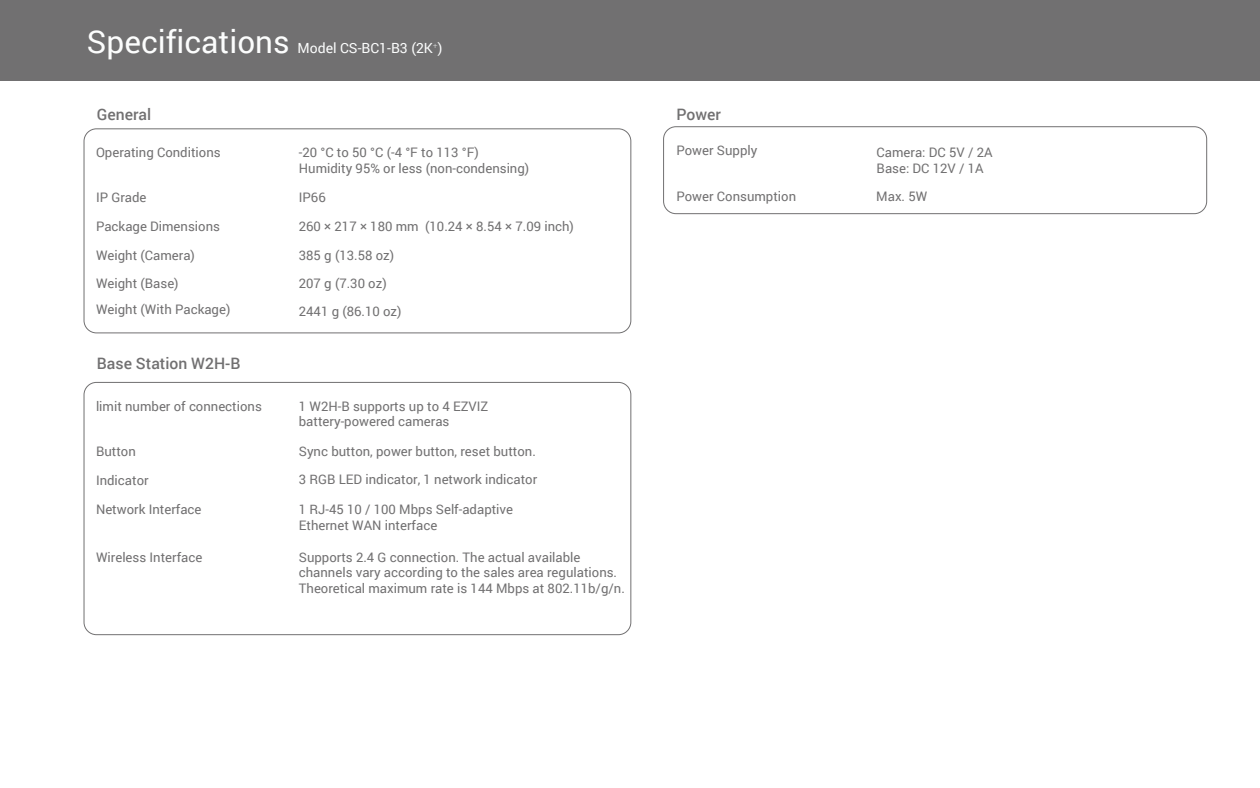
<style>
.page{position:relative;width:1260px;height:788px;background:#fff}
.page>*{position:absolute;margin:0;border:0;box-sizing:border-box;transform-origin:0 0}
.t1{font:31.5px "Roboto";color:#fcfdfd}
.t2{font:500 15.75px "Roboto";color:#717071}
.t3{font:14px "Roboto";color:#fcfdfd}
.t4{font:13.12px/15.8px "Roboto";color:#717071}
</style>
<div class="page">
<div style="left:663px;top:126px;width:544px;height:88px;border:1px solid #717071;border-radius:12px"></div>
<div style="left:84px;top:128px;width:547px;height:205px;border:1px solid #717071;border-radius:12px"></div>
<div style="left:84px;top:382px;width:547px;height:253px;border:1px solid #717071;border-radius:12px"></div>
<div style="left:0;top:0;width:1260px;height:80px;background:#717071"></div>
<h1 class="t1" style="left:87px;top:20px;width:204px">Specifications</h1>
<p class="t3" style="left:297px;top:38px;width:147px">Model CS-BC1-B3 (2K<sup>+</sup>)</p>
<p class="t2" style="left:97px;top:103px;width:56px">General</p>
<p class="t4" style="left:96px;top:144px;width:126px">Operating Conditions</p>
<p class="t4" style="left:299px;top:144px;width:232px">-20 °C to 50 °C (-4 °F to 113 °F)<br>Humidity 95% or less (non-condensing)</p>
<p class="t4" style="left:96px;top:189px;width:52px">IP Grade</p>
<p class="t4" style="left:299px;top:189px;width:28px">IP66</p>
<p class="t4" style="left:96px;top:218px;width:125px">Package Dimensions</p>
<p class="t4" style="left:299px;top:218px;width:277px">260 × 217 × 180 mm (10.24 × 8.54 × 7.09 inch)</p>
<p class="t4" style="left:96px;top:247px;width:100px">Weight (Camera)</p>
<p class="t4" style="left:299px;top:247px;width:97px">385 g (13.58 oz)</p>
<p class="t4" style="left:96px;top:275px;width:84px">Weight (Base)</p>
<p class="t4" style="left:299px;top:275px;width:89px">207 g (7.30 oz)</p>
<p class="t4" style="left:96px;top:301px;width:136px">Weight (With Package)</p>
<p class="t4" style="left:299px;top:302px;width:104px">2441 g (86.10 oz)</p>
<p class="t2" style="left:97px;top:352px;width:145px">Base Station W2H-B</p>
<p class="t4" style="left:96px;top:398px;width:167px">limit number of connections</p>
<p class="t4" style="left:299px;top:397px;width:191px">1 W2H-B supports up to 4 EZVIZ battery-powered cameras</p>
<p class="t4" style="left:96px;top:442px;width:41px">Button</p>
<p class="t4" style="left:299px;top:442px;width:239px">Sync button, power button, reset button.</p>
<p class="t4" style="left:96px;top:471px;width:54px">Indicator</p>
<p class="t4" style="left:299px;top:471px;width:240px">3 RGB LED indicator, 1 network indicator</p>
<p class="t4" style="left:96px;top:500px;width:107px">Network Interface</p>
<p class="t4" style="left:299px;top:500px;width:216px">1 RJ-45 10 / 100 Mbps Self-adaptive<br>Ethernet WAN interface</p>
<p class="t4" style="left:96px;top:548px;width:108px">Wireless Interface</p>
<p class="t4" style="left:299px;top:548px;width:328px">Supports 2.4 G connection. The actual available channels vary according to the sales area regulations.<br>Theoretical maximum rate is 144 Mbps at 802.11b/g/n.</p>
<p class="t2" style="left:676px;top:103px;width:46px">Power</p>
<p class="t4" style="left:676px;top:142px;width:82px">Power Supply</p>
<p class="t4" style="left:877px;top:144px;width:118px">Camera: DC 5V / 2A<br>Base: DC 12V / 1A</p>
<p class="t4" style="left:676px;top:188px;width:121px">Power Consumption</p>
<p class="t4" style="left:876px;top:188px;width:53px">Max. 5W</p>
</div>
